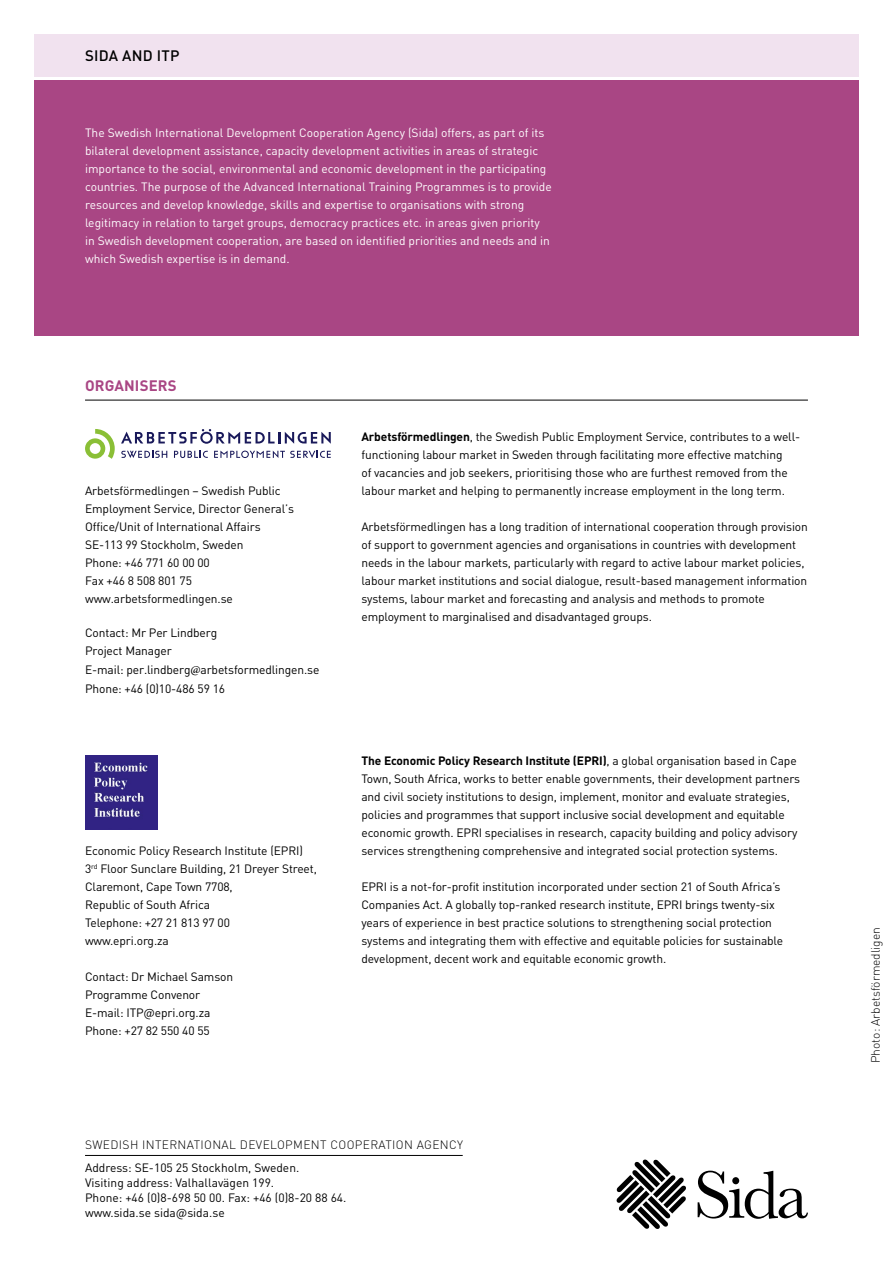
<style>
.page{position:relative;width:893px;height:1263px;background:#fff}
.page>*{position:absolute;margin:0;border:0;box-sizing:border-box;transform-origin:0 0}
.t1{font:500 15px "DIN Pro";letter-spacing:.015em;color:#000}
.Organiser_rubrik{font:700 15px "DIN Pro";letter-spacing:.01em;color:#a94684}
.Partners_text{font:12px/18px "DIN Pro";letter-spacing:-.01em;color:#000}
.t2{font:12px/18px "DIN Pro";color:#fff}
.Partners_text-2{font:12px/18.5px "DIN Pro";letter-spacing:-.01em;color:#000}
.t3{font:300 12px "DIN Pro";letter-spacing:.03em;color:#000}
.t4{font:300 12px "DIN Pro";color:#000}
.s1{font-style:inherit}
.s2{font-family:"Minion Pro";font-size:13.5px}
.s3{font-weight:700}
</style>
<div class="page">
<div style="left:34px;top:81px;width:825px;height:255px;background:#a94684"></div>
<div style="left:34px;top:34px;width:825px;height:43px;background:#f1e2ef"></div>
<hr style="left:85px;top:400px;width:723px;height:1px;background:#000">
<svg style="left:617px;top:1159px;width:69px;height:70px"></svg>
<svg style="left:698px;top:1170px;width:110px;height:49px"></svg>
<hr style="left:85px;top:1155px;width:378px;height:1px;background:#000">
<svg style="left:121px;top:429px;width:210px;height:15px"></svg>
<svg style="left:174px;top:451px;width:34px;height:7px"></svg>
<svg style="left:121px;top:451px;width:46px;height:7px"></svg>
<svg style="left:214px;top:451px;width:117px;height:7px"></svg>
<svg style="left:85px;top:429px;width:30px;height:30px"></svg>
<img style="left:85px;top:756px;width:73px;height:73px">
<p class="t1" style="left:85px;top:45px;width:96px">SIDA AND ITP</p>
<p class="t2" style="left:85px;top:123px;width:468px">The Swedish International Development Cooperation Agency (Sida) offers, as part of its bilateral development assistance, capacity development activities in areas of strategic importance to the social, environmental and economic development in the participating countries. The purpose of the Advanced International Training Programmes is to provide resources and develop knowledge, skills and expertise to organisations with strong legitimacy in relation to target groups, democracy practices etc. in areas given priority in Swedish development cooperation, are based on identified priorities and needs and in which Swedish expertise is in demand.</p>
<h1 class="Organiser_rubrik" style="left:85px;top:376px;width:93px">ORGANISERS</h1>
<p class="Partners_text" style="left:85px;top:481px;width:211px">Arbetsförmedlingen – Swedish Public<br>Employment Service, Director General’s<br>Office/Unit of International Affairs<br>SE-113 99 Stockholm, Sweden<br>Phone: +46 771 60 00 00<br>Fax +46 8 508 801 75 www.arbetsformedlingen.se</p>
<p class="Partners_text-2" style="left:85px;top:623px;width:236px"><span class="s1">Contact:</span> Mr Per Lindberg<br>Project Manager<br>E-mail: per.lindberg<span class="s2">@</span>arbetsformedlingen.se<br>Phone: +46 (0)10-486 59 16</p>
<p class="Partners_text" style="left:85px;top:841px;width:233px">Economic Policy Research Institute (EPRI)<br>3<sup>rd</sup> Floor Sunclare Building, 21 Dreyer Street,</p>
<p class="Partners_text" style="left:85px;top:877px;width:149px">Claremont, Cape Town 7708,<br>Republic of South Africa<br>Telephone: +27 21 813 97 00</p>
<p class="Partners_text" style="left:85px;top:931px;width:85px">www.epri.org.za</p>
<p class="Partners_text" style="left:85px;top:967px;width:150px">Contact: Dr Michael Samson</p>
<p class="Partners_text" style="left:85px;top:985px;width:117px">Programme Convenor</p>
<p class="Partners_text" style="left:85px;top:1003px;width:127px">E-mail: ITP@epri.org.za</p>
<p class="Partners_text" style="left:85px;top:1021px;width:126px">Phone: +27 82 550 40 55</p>
<p class="Partners_text" style="left:361px;top:427px;width:440px"><span class="s3">Arbetsförmedlingen</span>, the Swedish Public Employment Service, contributes to a well&shy;functioning labour market in Sweden through facilitating more effective matching<br>of vacancies and job seekers, prioritising those who are furthest removed from the labour market and helping to permanently increase employment in the long term.</p>
<p class="Partners_text" style="left:361px;top:517px;width:448px">Arbetsförmedlingen has a long tradition of international cooperation through provision of support to government agencies and organisations in countries with development needs in the labour markets, particularly with regard to active labour market policies, labour market institutions and social dialogue, result-based management information systems, labour market and forecasting and analysis and methods to promote employment to marginalised and disadvantaged groups.</p>
<p class="Partners_text" style="left:361px;top:751px;width:440px"><span class="s3">The Economic Policy Research Institute (EPRI)</span>, a global organisation based in Cape Town, South Africa, works to better enable governments, their development partners and civil society institutions to design, implement, monitor and evaluate strategies, policies and programmes that support inclusive social development and equitable economic growth. EPRI specialises in research, capacity building and policy advisory services strengthening comprehensive and integrated social protection systems.</p>
<p class="Partners_text" style="left:361px;top:877px;width:423px">EPRI is a not-for-profit institution incorporated under section 21 of South Africa’s Companies Act. A globally top-ranked research institute, EPRI brings twenty-six years of experience in best practice solutions to strengthening social protection systems and integrating them with effective and equitable policies for sustainable development, decent work and equitable economic growth.</p>
<p class="t3" style="left:85px;top:1136px;width:379px">SWEDISH INTERNATIONAL DEVELOPMENT COOPERATION AGENCY</p>
<p class="Partners_text" style="left:85px;top:1158px;width:216px">Address: SE-105 25 Stockholm, Sweden.</p>
<p class="Partners_text" style="left:85px;top:1173px;width:191px">Visiting address: Valhallavägen 199.</p>
<p class="Partners_text" style="left:85px;top:1188px;width:263px">Phone: +46 (0)8-698 50 00. Fax: +46 (0)8-20 88 64.</p>
<p class="Partners_text" style="left:85px;top:1203px;width:141px">www.sida.se sida@sida.se</p>
<p class="t4" style="left:867px;top:1063px;width:137px;rotate:-90deg">Photo: Arbetsförmedligen</p>
</div>
